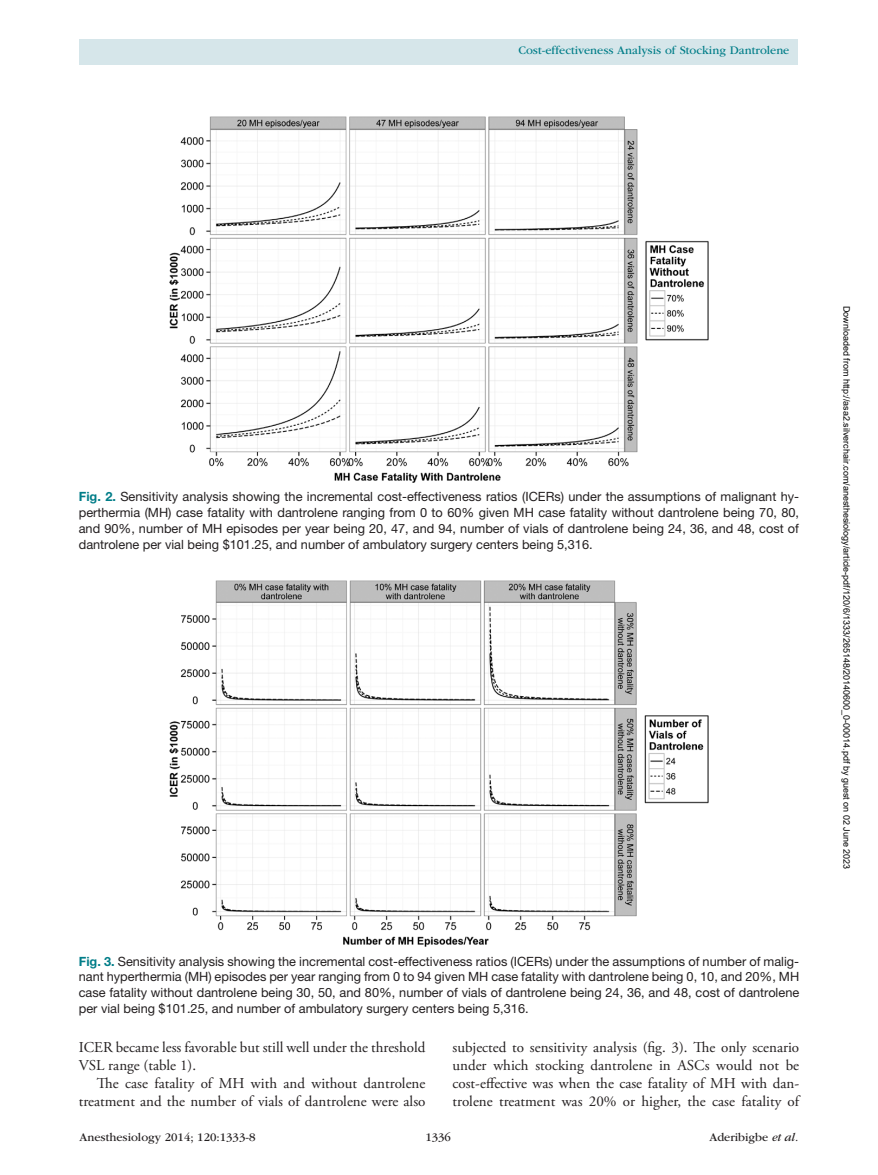
<style>
.page{position:relative;width:878px;height:1175px;background:#fff}
.page>*{position:absolute;margin:0;border:0;box-sizing:border-box;transform-origin:0 0}
.t1{font:15px/18px "Adobe Garamond Pro";color:#231f20}
.t2{font:12.75px/15.8px "Helvetica Neue LT Std";color:#231f20;text-align:justify}
.t3{font:12px "ITC Garamond Std";color:#231f20}
.t4{font:12px "ITC Garamond Std";color:#007d88}
.t5{font:9px "Arial";color:#000}
.s1{font-weight:700;color:#007d88}
.s2{font-style:italic}
</style>
<div class="page">
<div style="left:79px;top:39px;width:718px;height:25px;background:#d6e6ea"></div>
<img style="left:169px;top:116px;width:540px;height:367px">
<img style="left:169px;top:580px;width:540px;height:367px">
<p class="t4" style="left:518px;top:44px;width:272px">Cost-effectiveness Analysis of Stocking Dantrolene</p>
<p class="t2" style="left:79px;top:489px;width:722px"><span class="s1">Fig. 2.</span> Sensitivity analysis showing the incremental cost-effectiveness ratios (ICERs) under the assumptions of malignant hy&shy;perthermia (MH) case fatality with dantrolene ranging from 0 to 60% given MH case fatality without dantrolene being 70, 80, and 90%, number of MH episodes per year being 20, 47, and 94, number of vials of dantrolene being 24, 36, and 48, cost of dantrolene per vial being $101.25, and number of ambulatory surgery centers being 5,316.</p>
<p class="t2" style="left:79px;top:953px;width:722px"><span class="s1">Fig. 3.</span> Sensitivity analysis showing the incremental cost-effectiveness ratios (ICERs) under the assumptions of number of malig&shy;nant hyperthermia (MH) episodes per year ranging from 0 to 94 given MH case fatality with dantrolene being 0, 10, and 20%, MH case fatality without dantrolene being 30, 50, and 80%, number of vials of dantrolene being 24, 36, and 48, cost of dantrolene per vial being $101.25, and number of ambulatory surgery centers being 5,316.</p>
<p class="t1" style="left:79px;top:1038px;width:348px">ICER became less favorable but still well under the threshold<br>VSL range (table 1).</p>
<p class="t1" style="left:79px;top:1074px;width:348px;text-align:right">The case fatality of MH with and without dantrolene treatment and the number of vials of dantrolene were also</p>
<p class="t1" style="left:452px;top:1038px;width:348px;text-align:justify">subjected to sensitivity analysis (fig. 3). The only scenario under which stocking dantrolene in ASCs would not be cost-effective was when the case fatality of MH with dan&shy;trolene treatment was 20% or higher, the case fatality of</p>
<p class="t3" style="left:80px;top:1130px;width:177px">Anesthesiology 2014; 120:1333-8</p>
<p class="t3" style="left:425px;top:1130px;width:27px">1336</p>
<p class="t3" style="left:709px;top:1130px;width:90px">Aderibigbe <span class="s2">et al.</span></p>
<p class="t5" style="left:850px;top:305px;width:565px;rotate:90deg">Downloaded from http://asa2.silverchair.com/anesthesiology/article-pdf/120/6/1333/265148/20140600_0-00014.pdf by guest on 02 June 2023</p>
</div>
